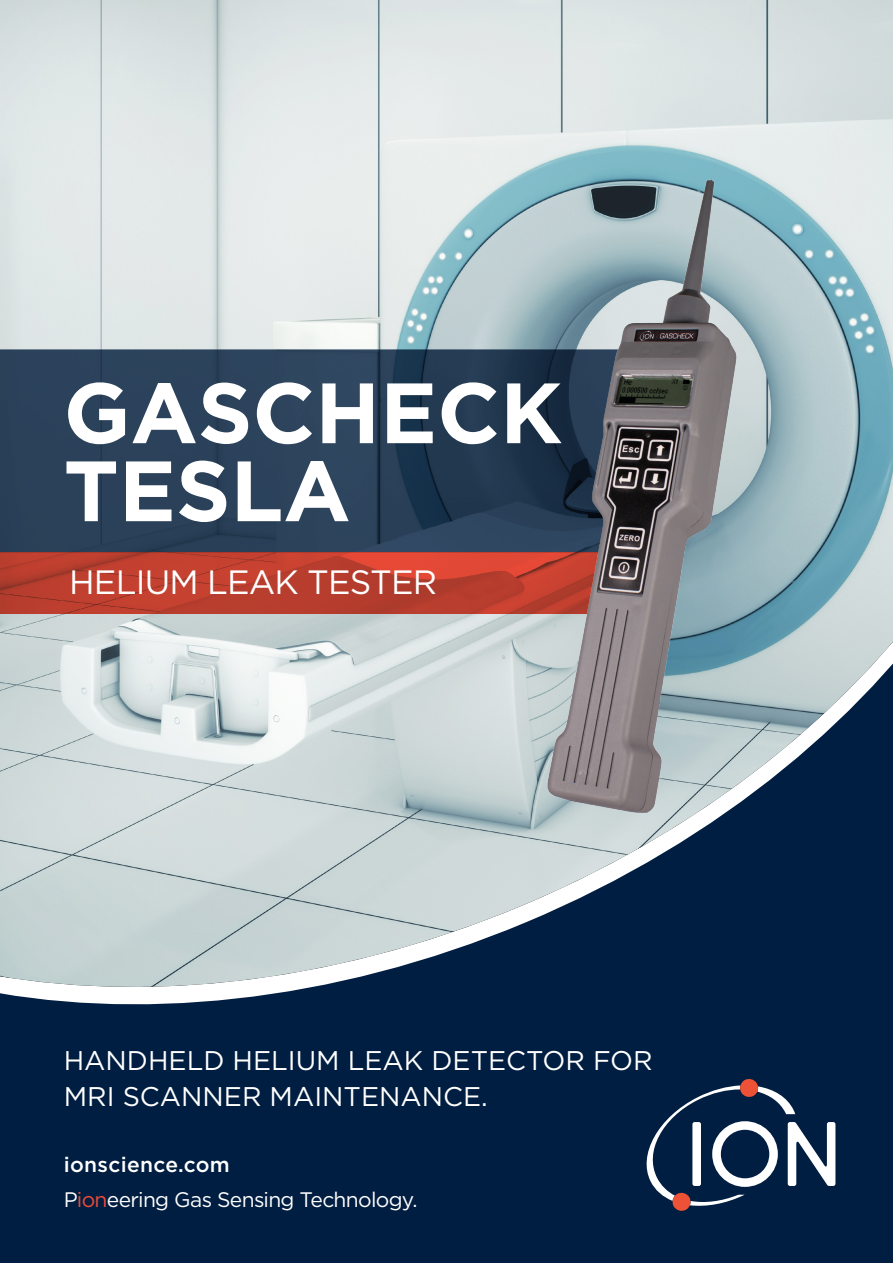
<style>
.page{position:relative;width:893px;height:1263px;background:#001e41}
.page>*{position:absolute;margin:0;border:0;box-sizing:border-box;transform-origin:0 0}
.t1{font:700 85.35px/78px "Gotham";color:#fff}
.t2{font:33.6px "Gotham";letter-spacing:-.025em;color:#fff}
.t3{font:27px/36px "Gotham";color:#fff}
.t4{font:21px "Gotham";letter-spacing:-.035em;color:#fff}
.t5{font:500 21px "Gotham";letter-spacing:.015em;color:#fff}
.s1{color:#ed4b38}
</style>
<div class="page">
<img style="left:0;top:0;width:893px;height:1002px">
<svg style="left:0;top:349px;width:541px;height:203px;background:#283f58"></svg>
<svg style="left:0;top:552px;width:541px;height:62px;background:#be3f2f"></svg>
<img style="left:541px;top:170px;width:201px;height:649px">
<svg style="left:646px;top:1078px;width:189px;height:133px"></svg>
<p class="t1" style="left:64px;top:372px;width:500px">GASCHECK<br>TESLA</p>
<p class="t2" style="left:69px;top:560px;width:369px">HELIUM LEAK TESTER</p>
<p class="t3" style="left:64px;top:1042px;width:590px">HANDHELD HELIUM LEAK DETECTOR FOR<br>MRI SCANNER MAINTENANCE.</p>
<p class="t5" style="left:64px;top:1151px;width:167px">ionscience.com</p>
<p class="t4" style="left:64px;top:1186px;width:355px">P<span class="s1">ion</span>eering Gas Sensing Technology.</p>
</div>
